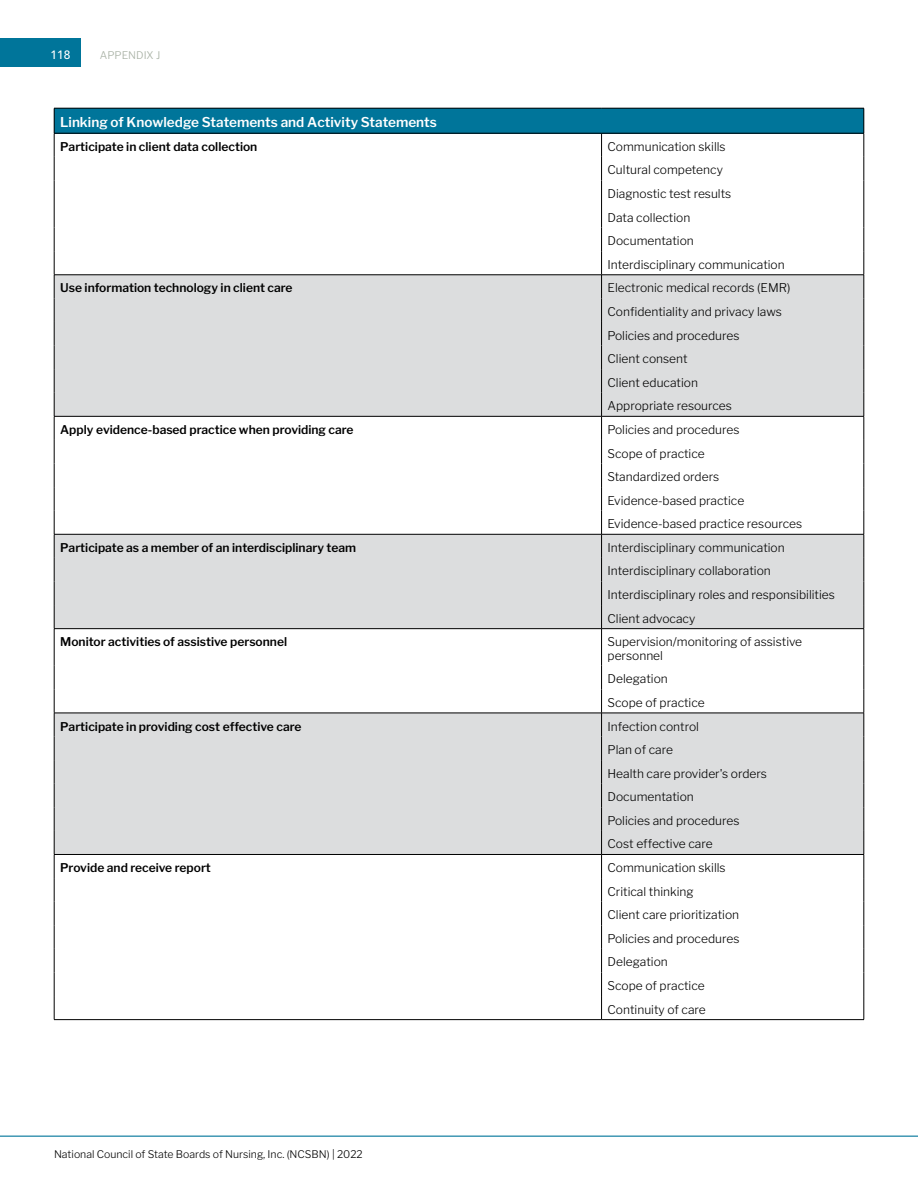
<style>
.page{position:relative;width:918px;height:1188px;background:#fff}
.page>*{position:absolute;margin:0;border:0;box-sizing:border-box;transform-origin:0 0}
.t1{font:600 13.5px "Libre Franklin";color:#fff}
.t2{font:300 12px/23.5px "Libre Franklin";color:#000}
.t3{font:600 12px "Libre Franklin";color:#000}
.t4{font:500 12px "Avenir LT Std";color:#fff}
.t5{font:300 10.5px "Libre Franklin";color:#000}
.t6{font:300 10.5px "Libre Franklin";color:#a6afa2}
</style>
<div class="page">
<div style="left:0;top:39px;width:81px;height:28px;background:#00759a"></div>
<hr style="left:0;top:1136px;width:918px;height:1px;background:#00759a">
<div style="left:54px;top:108px;width:810px;height:25px;background:#00759a"></div>
<svg style="left:55px;top:276px;width:809px;height:578px;fill:#dcddde"></svg>
<hr style="left:54px;top:108px;width:548px;height:1px;background:#000">
<hr style="left:602px;top:108px;width:262px;height:1px;background:#000">
<hr style="left:54px;top:133px;width:548px;height:1px;background:#000">
<hr style="left:602px;top:133px;width:262px;height:1px;background:#000">
<hr style="left:54px;top:275px;width:548px;height:1px;background:#000">
<hr style="left:54px;top:416px;width:548px;height:1px;background:#000">
<hr style="left:54px;top:534px;width:548px;height:1px;background:#000">
<svg style="left:54px;top:108px;width:1px;height:520px"></svg>
<svg style="left:601px;top:133px;width:1px;height:495px"></svg>
<svg style="left:864px;top:108px;width:1px;height:520px"></svg>
<hr style="left:54px;top:628px;width:548px;height:1px;background:#000">
<hr style="left:54px;top:629px;width:1px;height:37px;background:#000">
<hr style="left:601px;top:629px;width:1px;height:37px;background:#000">
<hr style="left:864px;top:629px;width:1px;height:37px;background:#000">
<hr style="left:54px;top:713px;width:548px;height:1px;background:#000">
<hr style="left:54px;top:854px;width:548px;height:1px;background:#000">
<svg style="left:54px;top:666px;width:1px;height:353px"></svg>
<svg style="left:601px;top:666px;width:1px;height:353px"></svg>
<svg style="left:864px;top:666px;width:1px;height:353px"></svg>
<hr style="left:54px;top:1019px;width:548px;height:1px;background:#000">
<hr style="left:602px;top:275px;width:262px;height:1px;background:#000">
<hr style="left:602px;top:416px;width:262px;height:1px;background:#000">
<hr style="left:602px;top:534px;width:262px;height:1px;background:#000">
<hr style="left:602px;top:628px;width:262px;height:1px;background:#000">
<hr style="left:602px;top:713px;width:262px;height:1px;background:#000">
<hr style="left:602px;top:854px;width:262px;height:1px;background:#000">
<hr style="left:602px;top:1019px;width:262px;height:1px;background:#000">
<p class="t4" style="left:51px;top:47px;width:22px">118</p>
<p class="t6" style="left:100px;top:49px;width:62px">APPENDIX J</p>
<p class="t1" style="left:60px;top:114px;width:378px">Linking of Knowledge Statements and Activity Statements</p>
<p class="t3" style="left:60px;top:139px;width:199px">Participate in client data collection</p>
<p class="t2" style="left:608px;top:135px;width:179px">Communication skills<br>Cultural competency<br>Diagnostic test results<br>Data collection<br>Documentation<br>Interdisciplinary communication</p>
<p class="t3" style="left:60px;top:281px;width:234px">Use information technology in client care</p>
<p class="t2" style="left:608px;top:276px;width:184px">Electronic medical records (EMR)<br>Confidentiality and privacy laws<br>Policies and procedures<br>Client consent<br>Client education<br>Appropriate resources</p>
<p class="t3" style="left:60px;top:422px;width:295px">Apply evidence-based practice when providing care</p>
<p class="t2" style="left:608px;top:418px;width:196px">Policies and procedures<br>Scope of practice<br>Standardized orders<br>Evidence-based practice<br>Evidence-based practice resources</p>
<p class="t3" style="left:60px;top:540px;width:297px">Participate as a member of an interdisciplinary team</p>
<p class="t2" style="left:608px;top:536px;width:229px">Interdisciplinary communication Interdisciplinary collaboration Interdisciplinary roles and responsibilities Client advocacy</p>
<p class="t3" style="left:60px;top:635px;width:228px">Monitor activities of assistive personnel</p>
<p class="t2" style="left:608px;top:635px;width:196px;line-height:13.5px">Supervision/monitoring of assistive personnel</p>
<p class="t2" style="left:608px;top:667px;width:99px">Delegation<br>Scope of practice</p>
<p class="t3" style="left:60px;top:719px;width:243px">Participate in providing cost effective care</p>
<p class="t2" style="left:608px;top:714px;width:161px">Infection control<br>Plan of care<br>Health care provider's orders<br>Documentation<br>Policies and procedures<br>Cost effective care</p>
<p class="t3" style="left:60px;top:861px;width:152px">Provide and receive report</p>
<p class="t2" style="left:608px;top:856px;width:133px">Communication skills<br>Critical thinking<br>Client care prioritization<br>Policies and procedures<br>Delegation<br>Scope of practice<br>Continuity of care</p>
<p class="t5" style="left:54px;top:1148px;width:310px">National Council of State Boards of Nursing, Inc. (NCSBN) | 2022</p>
</div>
